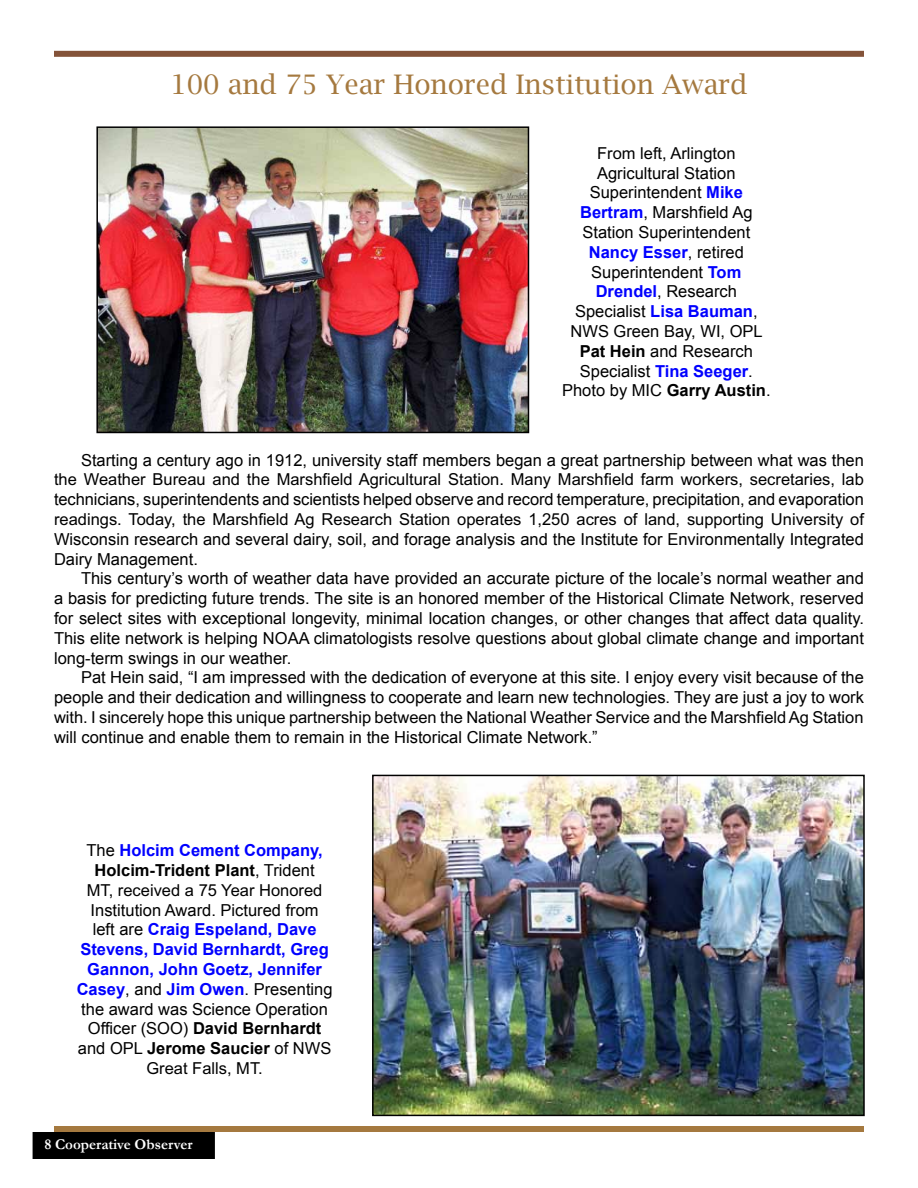
<style>
.page{position:relative;width:918px;height:1188px;background:#fff}
.page>*{position:absolute;margin:0;border:0;box-sizing:border-box;transform-origin:0 0}
.t1{font:27px "Lucida Bright";color:#a5793f}
.t2{font:16.5px/19.8px "Arial";color:#000;text-align:justify}
.t3{font:700 15px "Garamond";color:#fff}
.s1{font-weight:700;color:#00f}
.s2{font-weight:700}
</style>
<div class="page">
<div style="left:33px;top:1133px;width:181px;height:25px;background:#000"></div>
<div style="left:33px;top:1132px;width:182px;height:27px;border:2px solid #000"></div>
<div style="left:54px;top:1126px;width:810px;height:6px;background:#a5793f"></div>
<img style="left:99px;top:129px;width:427px;height:301px">
<div style="left:96px;top:126px;width:433px;height:307px;border:2px solid #000"></div>
<div style="left:54px;top:51px;width:810px;height:6px;background:#845339"></div>
<img style="left:375px;top:778px;width:487px;height:335px">
<div style="left:372px;top:775px;width:493px;height:341px;border:2px solid #000"></div>
<h1 class="t1" style="left:170px;top:69px;width:579px">100 and 75 Year Honored Institution Award</h1>
<p class="t2" style="left:562px;top:143px;width:210px;text-align:center">From left, Arlington<br>Agricultural Station<br>Superintendent <span class="s1">Mike<br>Bertram</span>, Marshfield Ag<br>Station Superintendent<br><span class="s1">Nancy Esser</span>, retired<br>Superintendent <span class="s1">Tom<br>Drendel</span>, Research<br>Specialist <span class="s1">Lisa Bauman</span>,<br>NWS Green Bay, WI, OPL<br><span class="s2">Pat Hein</span> and Research<br>Specialist <span class="s1">Tina Seeger</span>.<br>Photo by MIC <span class="s2">Garry Austin</span>.</p>
<p class="t2" style="left:54px;top:450px;width:812px;text-indent:27px">Starting a century ago in 1912, university staff members began a great partnership between what was then the Weather Bureau and the Marshfield Agricultural Station. Many Marshfield farm workers, secretaries, lab technicians, superintendents and scientists helped observe and record temperature, precipitation, and evaporation readings. Today, the Marshfield Ag Research Station operates 1,250 acres of land, supporting University of Wisconsin research and several dairy, soil, and forage analysis and the Institute for Environmentally Integrated Dairy Management.</p>
<p class="t2" style="left:54px;top:569px;width:811px;text-indent:27px">This century’s worth of weather data have provided an accurate picture of the locale’s normal weather and a basis for predicting future trends. The site is an honored member of the Historical Climate Network, reserved for select sites with exceptional longevity, minimal location changes, or other changes that affect data quality.<br>This elite network is helping NOAA climatologists resolve questions about global climate change and important long-term swings in our weather.</p>
<p class="t2" style="left:54px;top:668px;width:812px;text-indent:27px">Pat Hein said, “I am impressed with the dedication of everyone at this site. I enjoy every visit because of the people and their dedication and willingness to cooperate and learn new technologies. They are just a joy to work with. I sincerely hope this unique partnership between the National Weather Service and the Marshfield Ag Station will continue and enable them to remain in the Historical Climate Network.”</p>
<p class="t2" style="left:77px;top:841px;width:257px;text-align:center">The <span class="s1">Holcim Cement Company,<br></span><span class="s2">Holcim-Trident Plant</span>, Trident<br>MT, received a 75 Year Honored<br>Institution Award. Pictured from<br>left are <span class="s1">Craig Espeland, Dave<br>Stevens, David Bernhardt, Greg<br>Gannon, John Goetz, Jennifer<br>Casey</span>, and <span class="s1">Jim Owen</span>. Presenting the award was Science Operation<br>Officer (SOO) <span class="s2">David Bernhardt </span>and OPL <span class="s2">Jerome Saucier</span> of NWS<br>Great Falls, MT.</p>
<p class="t3" style="left:44px;top:1134px;width:150px">8 Cooperative Observer</p>
</div>
